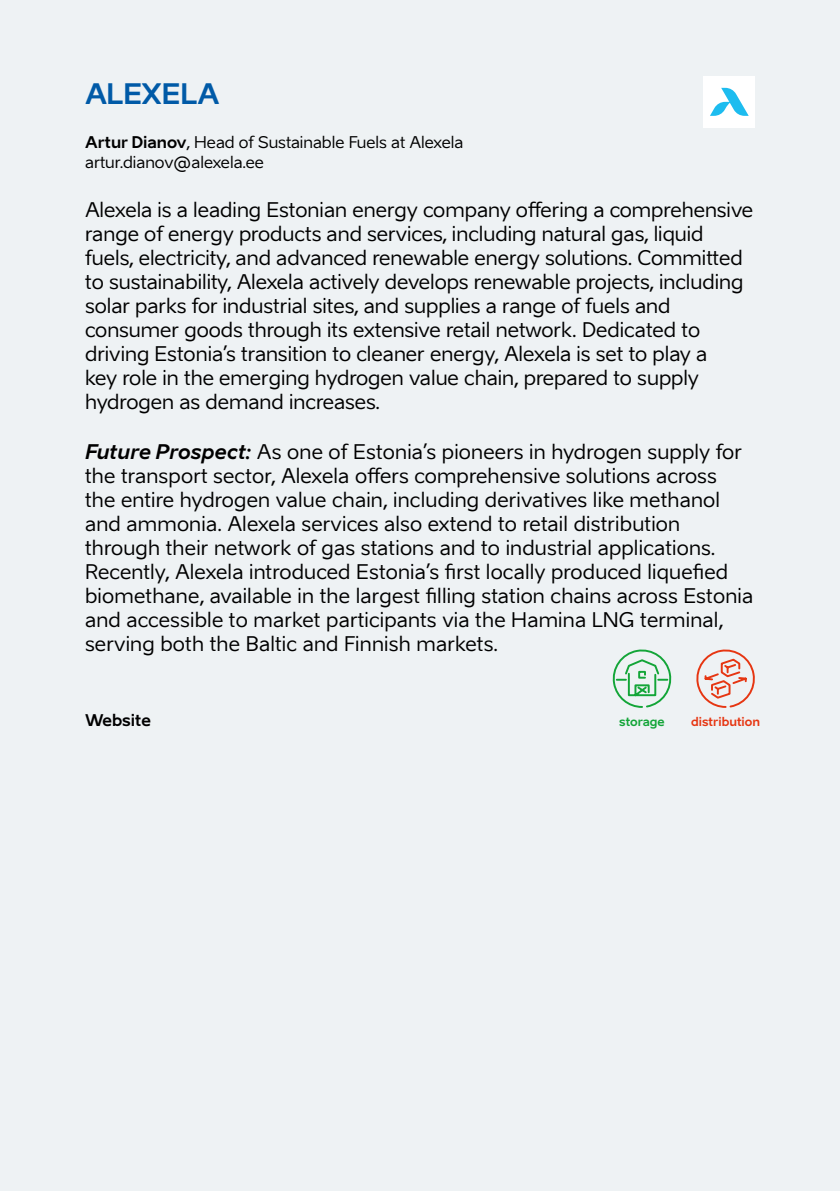
<style>
.page{position:relative;width:840px;height:1191px;background:#fff}
.page>*{position:absolute;margin:0;border:0;box-sizing:border-box;transform-origin:0 0}
.t1{font:700 28px "Aino";letter-spacing:-.02em;color:#005aa7}
.t2{font:20px/24px "Aino";color:#000}
.t3{font:16px/19.2px "Aino";color:#000}
.t4{font:700 16px "Aino";color:#000}
.t5{font:700 12px "Aino";color:#e63612}
.t6{font:700 12px "Aino";color:#13a538}
.s1{font-weight:700}
.s2{font-weight:700;font-style:italic}
</style>
<div class="page">
<div style="left:0;top:0;width:839px;height:1191px;background:#eef2f4"></div>
<div style="left:703px;top:77px;width:51px;height:51px;background:#fff"></div>
<svg style="left:696px;top:649px;width:59px;height:59px"></svg>
<svg style="left:612px;top:649px;width:60px;height:59px"></svg>
<svg style="left:710px;top:88px;width:38px;height:28px"></svg>
<h1 class="t1" style="left:85px;top:75px;width:136px">ALEXELA</h1>
<p class="t3" style="left:85px;top:133px;width:379px"><span class="s1">Artur Dianov</span>, Head of Sustainable Fuels at Alexela artur.dianov@alexela.ee</p>
<p class="t2" style="left:85px;top:198px;width:669px">Alexela is a leading Estonian energy company offering a comprehensive range of energy products and services, including natural gas, liquid fuels, electricity, and advanced renewable energy solutions. Committed to sustainability, Alexela actively develops renewable projects, including solar parks for industrial sites, and supplies a range of fuels and consumer goods through its extensive retail network. Dedicated to driving Estonia’s transition to cleaner energy, Alexela is set to play a<br>key role in the emerging hydrogen value chain, prepared to supply hydrogen as demand increases.</p>
<p class="t2" style="left:85px;top:439px;width:669px"><span class="s2">Future Prospect:</span> As one of Estonia’s pioneers in hydrogen supply for the transport sector, Alexela offers comprehensive solutions across<br>the entire hydrogen value chain, including derivatives like methanol and ammonia. Alexela services also extend to retail distribution through their network of gas stations and to industrial applications.<br>Recently, Alexela introduced Estonia’s first locally produced liquefied biomethane, available in the largest filling station chains across Estonia and accessible to market participants via the Hamina LNG terminal, serving both the Baltic and Finnish markets.</p>
<p class="t4" style="left:85px;top:709px;width:67px">Website</p>
<p class="t6" style="left:618px;top:713px;width:47px">storage</p>
<p class="t5" style="left:690px;top:713px;width:70px">distribution</p>
</div>
